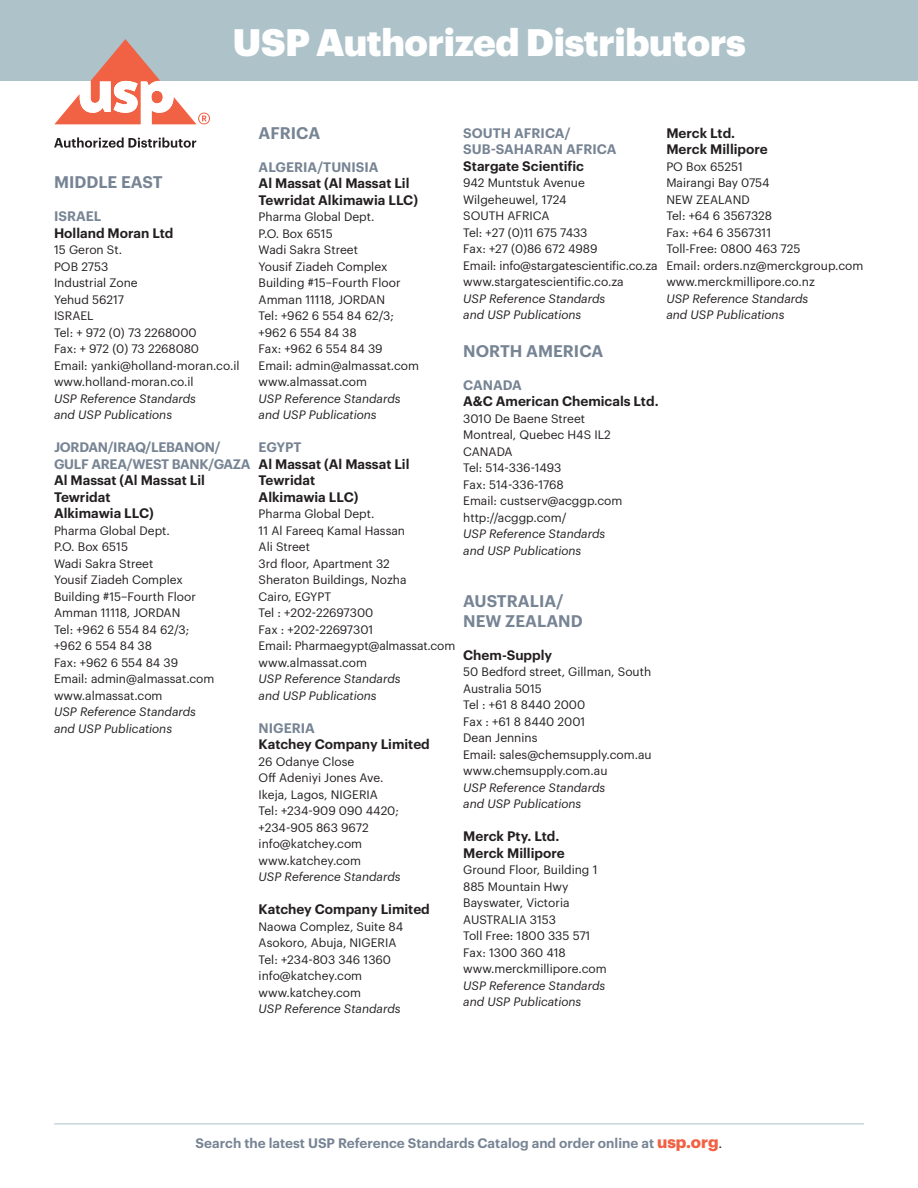
<style>
.page{position:relative;width:918px;height:1188px;background:#fff}
.page>*{position:absolute;margin:0;border:0;box-sizing:border-box;transform-origin:0 0}
.t1{font:900 37.5px "Graphik";letter-spacing:-.01em;color:#fff}
.t2{font:600 16.5px/19.5px "Graphik";color:#778494}
.t3{font:600 13.5px/16.5px "Graphik";color:#231f20}
.t4{font:600 13.5px/16.5px "Graphik";color:#778494}
.t5{font:600 13.5px/16.5px "Graphik";letter-spacing:-.02em;color:#778494}
.t6{font:12px/16.5px "Graphik";color:#231f20}
.t7{font:italic 12px/16.5px "Graphik";color:#231f20}
.s1{font-weight:700;font-size:16.5px;color:#f16143}
.s2{font-weight:400;color:#231f20}
</style>
<div class="page">
<div style="left:0;top:0;width:918px;height:81px;background:#adc2c9"></div>
<svg style="left:54px;top:137px;width:142px;height:11px"></svg>
<svg style="left:54px;top:39px;width:156px;height:85px"></svg>
<hr style="left:54px;top:1124px;width:810px;height:1px;background:#adc2c9">
<h1 class="t1" style="left:232px;top:13px;width:515px">USP Authorized Distributors</h1>
<h2 class="t2" style="left:54px;top:171px;width:110px">MIDDLE EAST</h2>
<p class="t4" style="left:54px;top:207px;width:49px">ISRAEL</p>
<p class="t3" style="left:54px;top:224px;width:121px">Holland Moran Ltd</p>
<p class="t6" style="left:54px;top:241px;width:187px">15 Geron St.<br>POB 2753<br>Industrial Zone<br>Yehud 56217<br>ISRAEL<br>Tel: + 972 (0) 73 2268000<br>Fax: + 972 (0) 73 2268080<br>Email: yanki@holland-moran.co.il www.holland-moran.co.il</p>
<p class="t7" style="left:54px;top:389px;width:144px">USP Reference Standards and USP Publications</p>
<p class="t5" style="left:54px;top:438px;width:198px">JORDAN/IRAQ/LEBANON/<br>GULF AREA/WEST BANK/GAZA</p>
<p class="t3" style="left:54px;top:471px;width:152px">Al Massat (Al Massat Lil<br>Tewridat<br>Alkimawia LLC)</p>
<p class="t6" style="left:54px;top:521px;width:162px">Pharma Global Dept.<br>P.O. Box 6515<br>Wadi Sakra Street<br>Yousif Ziadeh Complex<br>Building #15–Fourth Floor<br>Amman 11118, JORDAN<br>Tel: +962 6 554 84 62/3; +962 6 554 84 38<br>Fax: +962 6 554 84 39<br>Email: admin@almassat.com www.almassat.com</p>
<p class="t7" style="left:54px;top:703px;width:144px">USP Reference Standards and USP Publications</p>
<h2 class="t2" style="left:259px;top:122px;width:63px">AFRICA</h2>
<p class="t4" style="left:259px;top:158px;width:122px">ALGERIA/TUNISIA</p>
<p class="t3" style="left:259px;top:174px;width:161px">Al Massat (Al Massat Lil<br>Tewridat Alkimawia LLC)</p>
<p class="t6" style="left:259px;top:208px;width:162px">Pharma Global Dept.<br>P.O. Box 6515<br>Wadi Sakra Street<br>Yousif Ziadeh Complex<br>Building #15–Fourth Floor<br>Amman 11118, JORDAN<br>Tel: +962 6 554 84 62/3; +962 6 554 84 38<br>Fax: +962 6 554 84 39<br>Email: admin@almassat.com www.almassat.com</p>
<p class="t7" style="left:259px;top:389px;width:144px">USP Reference Standards and USP Publications</p>
<p class="t4" style="left:259px;top:438px;width:45px">EGYPT</p>
<p class="t3" style="left:259px;top:455px;width:152px">Al Massat (Al Massat Lil<br>Tewridat<br>Alkimawia LLC)</p>
<p class="t6" style="left:259px;top:505px;width:198px">Pharma Global Dept.<br>11 Al Fareeq Kamal Hassan<br>Ali Street<br>3rd floor, Apartment 32<br>Sheraton Buildings, Nozha<br>Cairo, EGYPT<br>Tel : +202-22697300<br>Fax : +202-22697301<br>Email: Pharmaegypt@almassat.com www.almassat.com</p>
<p class="t7" style="left:259px;top:670px;width:144px">USP Reference Standards and USP Publications</p>
<p class="t4" style="left:259px;top:719px;width:58px">NIGERIA</p>
<p class="t3" style="left:259px;top:735px;width:173px">Katchey Company Limited</p>
<p class="t6" style="left:259px;top:752px;width:142px">26 Odanye Close<br>Off Adeniyi Jones Ave.<br>Ikeja, Lagos, NIGERIA<br>Tel: +234-909 090 4420; +234-905 863 9672 info@katchey.com www.katchey.com</p>
<p class="t7" style="left:259px;top:868px;width:144px">USP Reference Standards</p>
<p class="t3" style="left:259px;top:900px;width:173px">Katchey Company Limited</p>
<p class="t6" style="left:259px;top:917px;width:146px">Naowa Complez, Suite 84<br>Asokoro, Abuja, NIGERIA<br>Tel: +234-803 346 1360 info@katchey.com www.katchey.com</p>
<p class="t7" style="left:259px;top:1000px;width:144px">USP Reference Standards</p>
<p class="t4" style="left:463px;top:124px;width:155px">SOUTH AFRICA/<br>SUB-SAHARAN AFRICA</p>
<p class="t3" style="left:463px;top:157px;width:122px">Stargate Scientific</p>
<p class="t6" style="left:463px;top:174px;width:196px">942 Muntstuk Avenue<br>Wilgeheuwel, 1724<br>SOUTH AFRICA<br>Tel: +27 (0)11 675 7433<br>Fax: +27 (0)86 672 4989<br>Email: info@stargatescientific.co.za www.stargatescientific.co.za</p>
<p class="t7" style="left:463px;top:289px;width:144px">USP Reference Standards and USP Publications</p>
<h2 class="t2" style="left:463px;top:340px;width:142px">NORTH AMERICA</h2>
<p class="t4" style="left:463px;top:376px;width:60px">CANADA</p>
<p class="t3" style="left:463px;top:392px;width:197px">A&amp;C American Chemicals Ltd.</p>
<p class="t6" style="left:463px;top:409px;width:161px">3010 De Baene Street<br>Montreal, Quebec H4S IL2<br>CANADA<br>Tel: 514-336-1493<br>Fax: 514-336-1768<br>Email: custserv@acggp.com http://acggp.com/</p>
<p class="t7" style="left:463px;top:525px;width:144px">USP Reference Standards and USP Publications</p>
<h2 class="t2" style="left:463px;top:590px;width:121px">AUSTRALIA/<br>NEW ZEALAND</h2>
<p class="t3" style="left:463px;top:646px;width:91px">Chem-Supply</p>
<p class="t6" style="left:463px;top:663px;width:190px">50 Bedford street, Gillman, South<br>Australia 5015<br>Tel : +61 8 8440 2000<br>Fax : +61 8 8440 2001<br>Dean Jennins<br>Email: sales@chemsupply.com.au www.chemsupply.com.au</p>
<p class="t7" style="left:463px;top:778px;width:144px">USP Reference Standards and USP Publications</p>
<p class="t3" style="left:463px;top:827px;width:103px">Merck Pty. Ltd.<br>Merck Millipore</p>
<p class="t6" style="left:463px;top:861px;width:145px">Ground Floor, Building 1<br>885 Mountain Hwy<br>Bayswater, Victoria<br>AUSTRALIA 3153<br>Toll Free: 1800 335 571<br>Fax: 1300 360 418 www.merckmillipore.com</p>
<p class="t7" style="left:463px;top:976px;width:144px">USP Reference Standards and USP Publications</p>
<p class="t3" style="left:666px;top:124px;width:103px">Merck Ltd.<br>Merck Millipore</p>
<p class="t6" style="left:666px;top:157px;width:199px">PO Box 65251<br>Mairangi Bay 0754<br>NEW ZEALAND<br>Tel: +64 6 3567328<br>Fax: +64 6 3567311<br>Toll-Free: 0800 463 725<br>Email: orders.nz@merckgroup.com www.merckmillipore.co.nz</p>
<p class="t7" style="left:666px;top:289px;width:144px">USP Reference Standards and USP Publications</p>
<p class="t4" style="left:196px;top:1133px;width:528px">Search the latest USP Reference Standards Catalog and order online at <span class="s1">usp.org</span><span class="s2">.</span></p>
</div>
